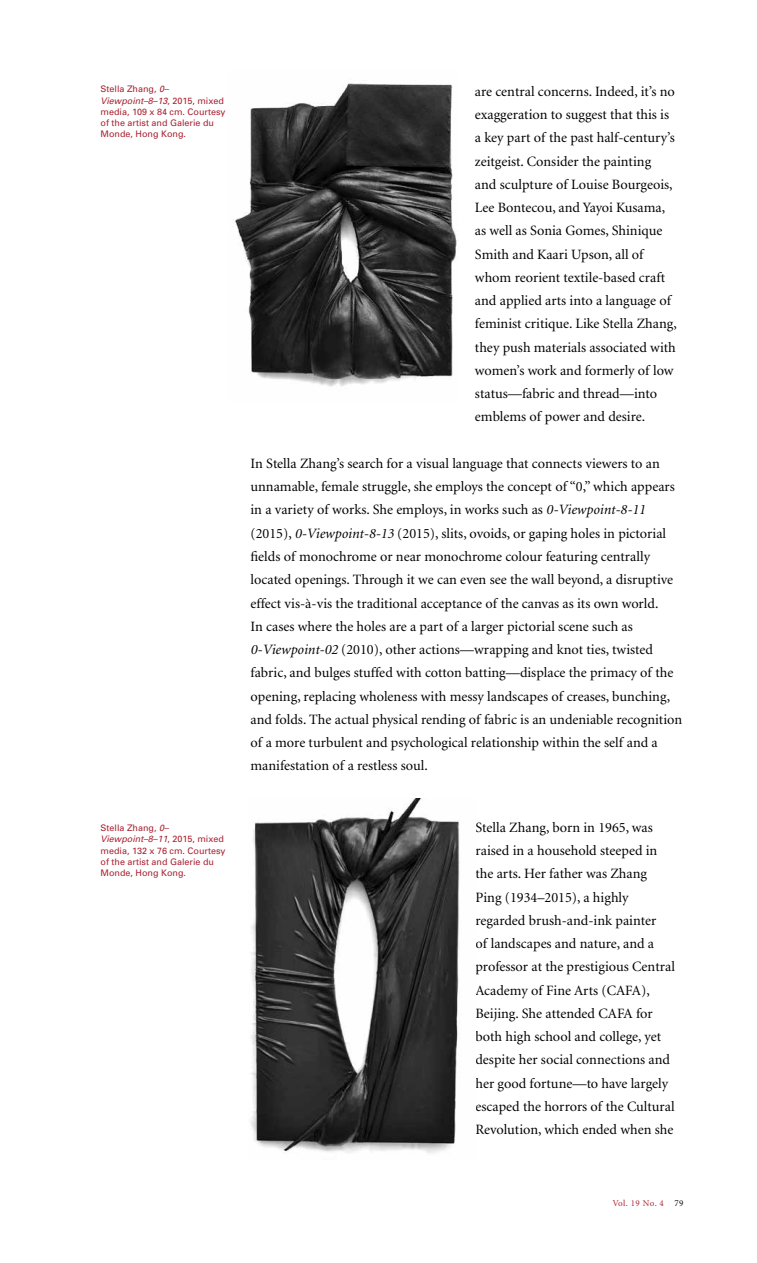
<style>
.page{position:relative;width:757px;height:1263px;background:#fff}
.page>*{position:absolute;margin:0;border:0;box-sizing:border-box;transform-origin:0 0}
.t1{font:14.25px/23.2px "Minion";color:#000}
.t2{font:9px/11.2px "Univers";color:#a92232}
.t3{font:9px "Minion";letter-spacing:.05em;color:#a92232}
.s1{font-style:italic}
.s2{color:#000}
</style>
<div class="page">
<img style="left:250px;top:798px;width:210px;height:356px">
<img style="left:233px;top:83px;width:224px;height:304px">
<p class="t2" style="left:100px;top:83px;width:127px">Stella Zhang, <span class="s1">0–<br>Viewpoint–8–13</span>, 2015, mixed media, 109 x 84 cm. Courtesy of the artist and Galerie du<br>Monde, Hong Kong.</p>
<p class="t2" style="left:100px;top:822px;width:127px">Stella Zhang, <span class="s1">0–<br>Viewpoint–8–11</span>, 2015, mixed media, 132 x 76 cm. Courtesy of the artist and Galerie du<br>Monde, Hong Kong.</p>
<p class="t1" style="left:475px;top:80px;width:203px">are central concerns. Indeed, it’s no exaggeration to suggest that this is a key part of the past half-century’s zeitgeist. Consider the painting<br>and sculpture of Louise Bourgeois, Lee Bontecou, and Yayoi Kusama, as well as Sonia Gomes, Shinique Smith and Kaari Upson, all of whom reorient textile-based craft and applied arts into a language of feminist critique. Like Stella Zhang, they push materials associated with women’s work and formerly of low status—fabric and thread—into emblems of power and desire.</p>
<p class="t1" style="left:250px;top:452px;width:433px">In Stella Zhang’s search for a visual language that connects viewers to an unnamable, female struggle, she employs the concept of “0,” which appears in a variety of works. She employs, in works such as <span class="s1">0-Viewpoint-8-11 </span>(2015), <span class="s1">0-Viewpoint-8-13</span> (2015), slits, ovoids, or gaping holes in pictorial fields of monochrome or near monochrome colour featuring centrally located openings. Through it we can even see the wall beyond, a disruptive effect vis-à-vis the traditional acceptance of the canvas as its own world.<br>In cases where the holes are a part of a larger pictorial scene such as <span class="s1">0-Viewpoint-02</span> (2010), other actions—wrapping and knot ties, twisted fabric, and bulges stuffed with cotton batting—displace the primacy of the opening, replacing wholeness with messy landscapes of creases, bunching, and folds. The actual physical rending of fabric is an undeniable recognition of a more turbulent and psychological relationship within the self and a manifestation of a restless soul.</p>
<p class="t1" style="left:475px;top:816px;width:201px">Stella Zhang, born in 1965, was raised in a household steeped in the arts. Her father was Zhang<br>Ping (1934–2015), a highly regarded brush-and-ink painter<br>of landscapes and nature, and a professor at the prestigious Central<br>Academy of Fine Arts (CAFA),<br>Beijing. She attended CAFA for both high school and college, yet despite her social connections and her good fortune—to have largely escaped the horrors of the Cultural<br>Revolution, which ended when she</p>
<p class="t3" style="left:613px;top:1199px;width:72px">Vol. 19 No. 4 <span class="s2">79</span></p>
</div>
